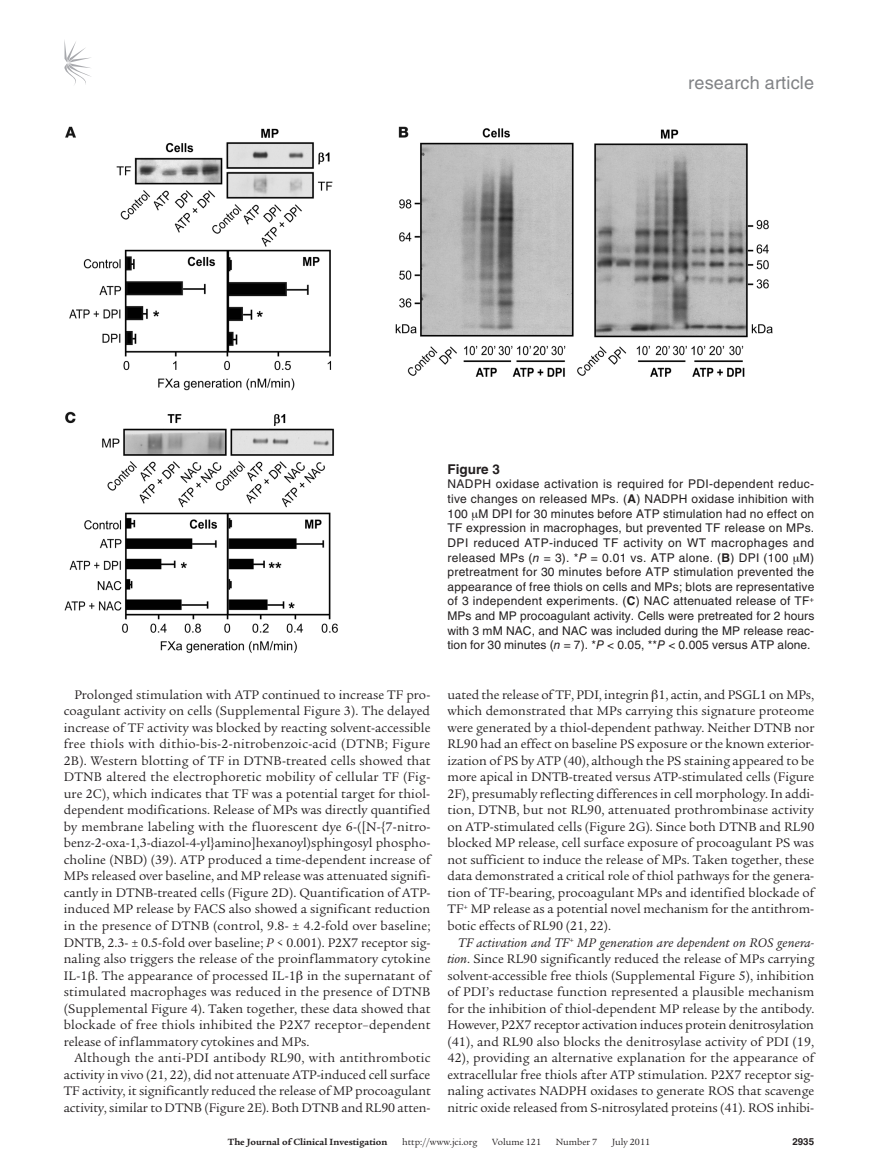
<style>
.page{position:relative;width:878px;height:1175px;background:#fff}
.page>*{position:absolute;margin:0;border:0;box-sizing:border-box;transform-origin:0 0}
.t1{font:18px "Helvetica LT Std";letter-spacing:.01em;color:#808285}
.t2{font:13.5px/16.5px "Legacy Serif Std";letter-spacing:-.005em;color:#231f20;text-align:justify}
.t3{font:700 13.5px "Helvetica LT Std";color:#231f20}
.t4{font:12px/14.7px "Helvetica LT Std";letter-spacing:.005em;color:#231f20;text-align:justify}
.t5{font:9.75px "Legacy Serif Std";color:#231f20}
.t6{font:700 9.75px "Legacy Serif Std";color:#231f20}
.t7{font:700 9.75px "Helvetica LT Std";color:#231f20}
.s1{font-style:italic}
.s2{font-weight:700}
</style>
<div class="page">
<svg style="left:64px;top:40px;width:27px;height:45px"></svg>
<img style="left:64px;top:126px;width:709px;height:527px">
<svg style="left:472px;top:512px;width:6px;height:8px"></svg>
<h1 class="t1" style="left:688px;top:73px;width:127px">research article</h1>
<p class="t2" style="left:64px;top:686px;width:368px;text-indent:11px">Prolonged stimulation with ATP continued to increase TF pro&shy;coagulant activity on cells (Supplemental Figure 3). The delayed increase of TF activity was blocked by reacting solvent-accessible free thiols with dithio-bis-2-nitrobenzoic-acid (DTNB; Figure 2B). Western blotting of TF in DTNB-treated cells showed that DTNB altered the electrophoretic mobility of cellular TF (Fig&shy;ure 2C), which indicates that TF was a potential target for thiol&shy;dependent modifications. Release of MPs was directly quantified by membrane labeling with the fluorescent dye 6-([N-{7-nitro&shy;benz-2-oxa-1,3-diazol-4-yl}amino]hexanoyl)sphingosyl phospho&shy;choline (NBD) (39). ATP produced a time-dependent increase of MPs released over baseline, and MP release was attenuated signifi&shy;cantly in DTNB-treated cells (Figure 2D). Quantification of ATP&shy;induced MP release by FACS also showed a significant reduction in the presence of DTNB (control, 9.8- ± 4.2-fold over baseline; DNTB, 2.3- ± 0.5-fold over baseline; <span class="s1">P</span> &lt; 0.001). P2X7 receptor sig&shy;naling also triggers the release of the proinflammatory cytokine IL-1 . The appearance of processed IL-1 in the supernatant of stimulated macrophages was reduced in the presence of DTNB (Supplemental Figure 4). Taken together, these data showed that blockade of free thiols inhibited the P2X7 receptor–dependent release of inflammatory cytokines and MPs.</p>
<p class="t2" style="left:64px;top:1049px;width:368px;text-indent:11px">Although the anti-PDI antibody RL90, with antithrombotic activity in vivo (21, 22), did not attenuate ATP-induced cell surface TF activity, it significantly reduced the release of MP procoagulant activity, similar to DTNB (Figure 2E). Both DTNB and RL90 atten-</p>
<p class="t3" style="left:447px;top:461px;width:54px">Figure 3</p>
<p class="t4" style="left:447px;top:477px;width:368px">NADPH oxidase activation is required for PDI-dependent reduc&shy;tive changes on released MPs. (<span class="s2">A</span>) NADPH oxidase inhibition with 100 M DPI for 30 minutes before ATP stimulation had no effect on TF expression in macrophages, but prevented TF release on MPs.<br>DPI reduced ATP-induced TF activity on WT macrophages and released MPs (<span class="s1">n</span> = 3). *<span class="s1">P</span> = 0.01 vs. ATP alone. (<span class="s2">B</span>) DPI (100 M) pretreatment for 30 minutes before ATP stimulation prevented the appearance of free thiols on cells and MPs; blots are representative of 3 independent experiments. (<span class="s2">C</span>) NAC attenuated release of TF<sup>+ </sup>MPs and MP procoagulant activity. Cells were pretreated for 2 hours with 3 mM NAC, and NAC was included during the MP release reac&shy;tion for 30 minutes (<span class="s1">n</span> = 7). *<span class="s1">P</span> &lt; 0.05, **<span class="s1">P</span> &lt; 0.005 versus ATP alone.</p>
<p class="t2" style="left:447px;top:686px;width:368px">uated the release of TF, PDI, integrin 1, actin, and PSGL1 on MPs, which demonstrated that MPs carrying this signature proteome were generated by a thiol-dependent pathway. Neither DTNB nor RL90 had an effect on baseline PS exposure or the known exterior&shy;ization of PS by ATP (40), although the PS staining appeared to be more apical in DNTB-treated versus ATP-stimulated cells (Figure 2F), presumably reflecting differences in cell morphology. In addi&shy;tion, DTNB, but not RL90, attenuated prothrombinase activity on ATP-stimulated cells (Figure 2G). Since both DTNB and RL90 blocked MP release, cell surface exposure of procoagulant PS was not sufficient to induce the release of MPs. Taken together, these data demonstrated a critical role of thiol pathways for the genera&shy;tion of TF-bearing, procoagulant MPs and identified blockade of TF<sup>+</sup> MP release as a potential novel mechanism for the antithrom&shy;botic effects of RL90 (21, 22).</p>
<p class="t2" style="left:447px;top:934px;width:368px;text-indent:11px"><span class="s1">TF activation and TF</span><sup>+</sup> <span class="s1">MP generation are dependent on ROS genera&shy;tion</span>. Since RL90 significantly reduced the release of MPs carrying solvent-accessible free thiols (Supplemental Figure 5), inhibition of PDI’s reductase function represented a plausible mechanism for the inhibition of thiol-dependent MP release by the antibody.<br>However, P2X7 receptor activation induces protein denitrosylation (41), and RL90 also blocks the denitrosylase activity of PDI (19, 42), providing an alternative explanation for the appearance of extracellular free thiols after ATP stimulation. P2X7 receptor sig&shy;naling activates NADPH oxidases to generate ROS that scavenge nitric oxide released from S-nitrosylated proteins (41). ROS inhibi-</p>
<p class="t6" style="left:228px;top:1135px;width:161px">The Journal of Clinical Investigation</p>
<p class="t5" style="left:402px;top:1136px;width:77px">http://www.jci.org</p>
<p class="t5" style="left:492px;top:1136px;width:50px">Volume 121</p>
<p class="t5" style="left:555px;top:1136px;width:43px">Number 7</p>
<p class="t5" style="left:612px;top:1136px;width:40px">July 2011</p>
<p class="t7" style="left:792px;top:1135px;width:23px">2935</p>
</div>
